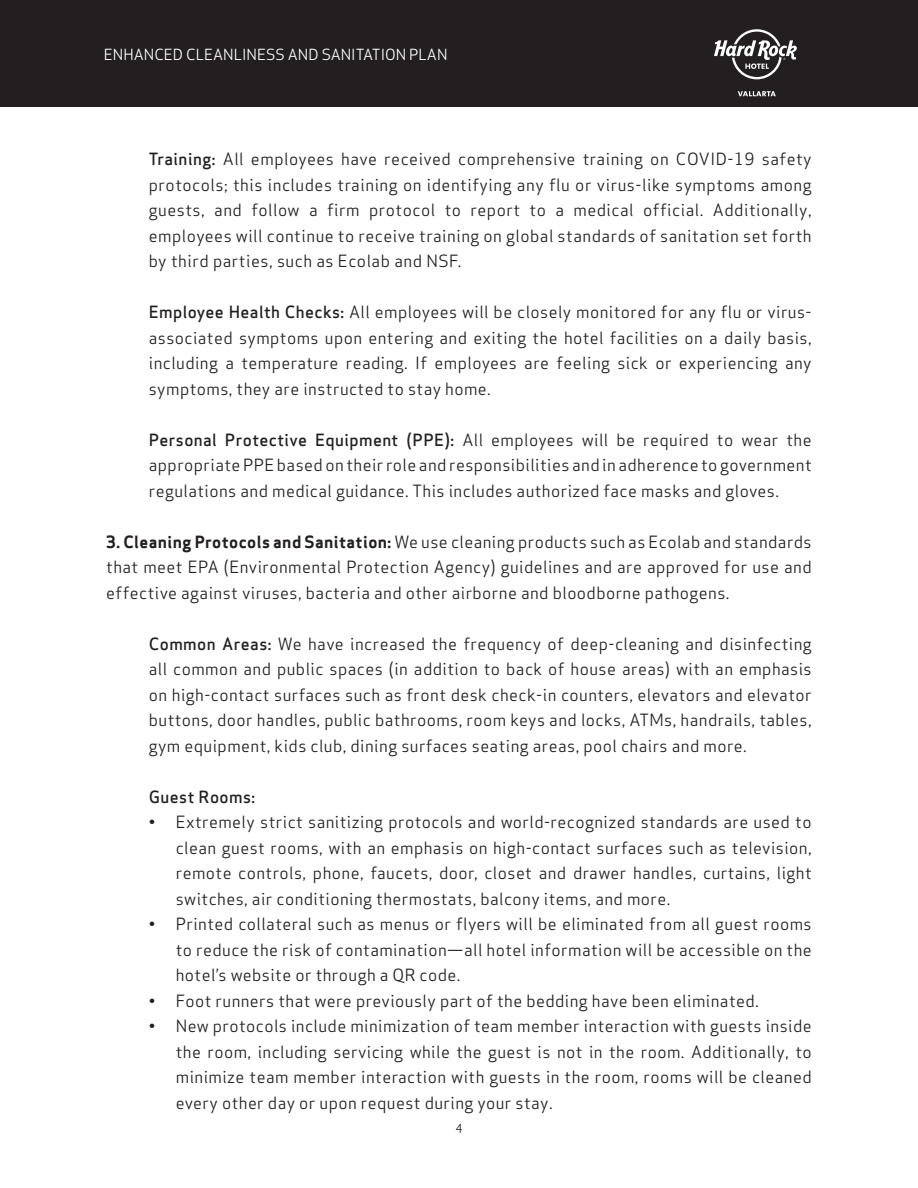
<style>
.page{position:relative;width:918px;height:1188px;background:#fff}
.page>*{position:absolute;margin:0;border:0;box-sizing:border-box;transform-origin:0 0}
.t1{font:16.5px/25.5px "Apex Sans";letter-spacing:.025em;color:#231f20;text-align:justify}
.t2{font:500 16.5px "Apex Sans";letter-spacing:.025em;color:#231f20}
.t3{font:15px "Apex Sans";color:#fff}
.t4{font:12px "Apex Sans";color:#231f20}
.s1{font-weight:500}
.s2{font-weight:700}
</style>
<div class="page">
<div style="left:0;top:0;width:918px;height:106px;background:#231f20"></div>
<svg style="left:714px;top:29px;width:83px;height:50px"></svg>
<svg style="left:738px;top:91px;width:38px;height:5px"></svg>
<p class="t3" style="left:104px;top:42px;width:345px">ENHANCED CLEANLINESS AND SANITATION PLAN</p>
<p class="t1" style="left:149px;top:145px;width:664px"><span class="s1">Training:</span> All employees have received comprehensive training on COVID-19 safety protocols; this includes training on identifying any flu or virus-like symptoms among guests, and follow a firm protocol to report to a medical official. Additionally, employees will continue to receive training on global standards of sanitation set forth by third parties, such as Ecolab and NSF.</p>
<p class="t1" style="left:149px;top:298px;width:664px"><span class="s1">Employee Health Checks:</span> All employees will be closely monitored for any flu or virus&shy;associated symptoms upon entering and exiting the hotel facilities on a daily basis, including a temperature reading. If employees are feeling sick or experiencing any symptoms, they are instructed to stay home.</p>
<p class="t1" style="left:149px;top:426px;width:664px"><span class="s1">Personal Protective Equipment (PPE):</span> All employees will be required to wear the appropriate PPE based on their role and responsibilities and in adherence to government regulations and medical guidance. This includes authorized face masks and gloves.</p>
<p class="t1" style="left:106px;top:528px;width:707px"><span class="s2">3. Cleaning Protocols and Sanitation:</span> We use cleaning products such as Ecolab and standards that meet EPA (Environmental Protection Agency) guidelines and are approved for use and effective against viruses, bacteria and other airborne and bloodborne pathogens.</p>
<p class="t1" style="left:149px;top:630px;width:664px"><span class="s1">Common Areas:</span> We have increased the frequency of deep-cleaning and disinfecting all common and public spaces (in addition to back of house areas) with an emphasis on high-contact surfaces such as front desk check-in counters, elevators and elevator buttons, door handles, public bathrooms, room keys and locks, ATMs, handrails, tables, gym equipment, kids club, dining surfaces seating areas, pool chairs and more.</p>
<p class="t2" style="left:149px;top:782px;width:108px">Guest Rooms:</p>
<p class="t1" style="left:176px;top:808px;width:637px;text-indent:-27px">• Extremely strict sanitizing protocols and world-recognized standards are used to clean guest rooms, with an emphasis on high-contact surfaces such as television, remote controls, phone, faucets, door, closet and drawer handles, curtains, light switches, air conditioning thermostats, balcony items, and more.</p>
<p class="t1" style="left:176px;top:910px;width:637px;text-indent:-27px">• Printed collateral such as menus or flyers will be eliminated from all guest rooms to reduce the risk of contamination—all hotel information will be accessible on the hotel’s website or through a QR code.</p>
<p class="t1" style="left:149px;top:987px;width:612px">• Foot runners that were previously part of the bedding have been eliminated.</p>
<p class="t1" style="left:176px;top:1012px;width:637px;text-indent:-27px">• New protocols include minimization of team member interaction with guests inside the room, including servicing while the guest is not in the room. Additionally, to minimize team member interaction with guests in the room, rooms will be cleaned every other day or upon request during your stay.</p>
<p class="t4" style="left:455px;top:1119px;width:9px">4</p>
</div>
